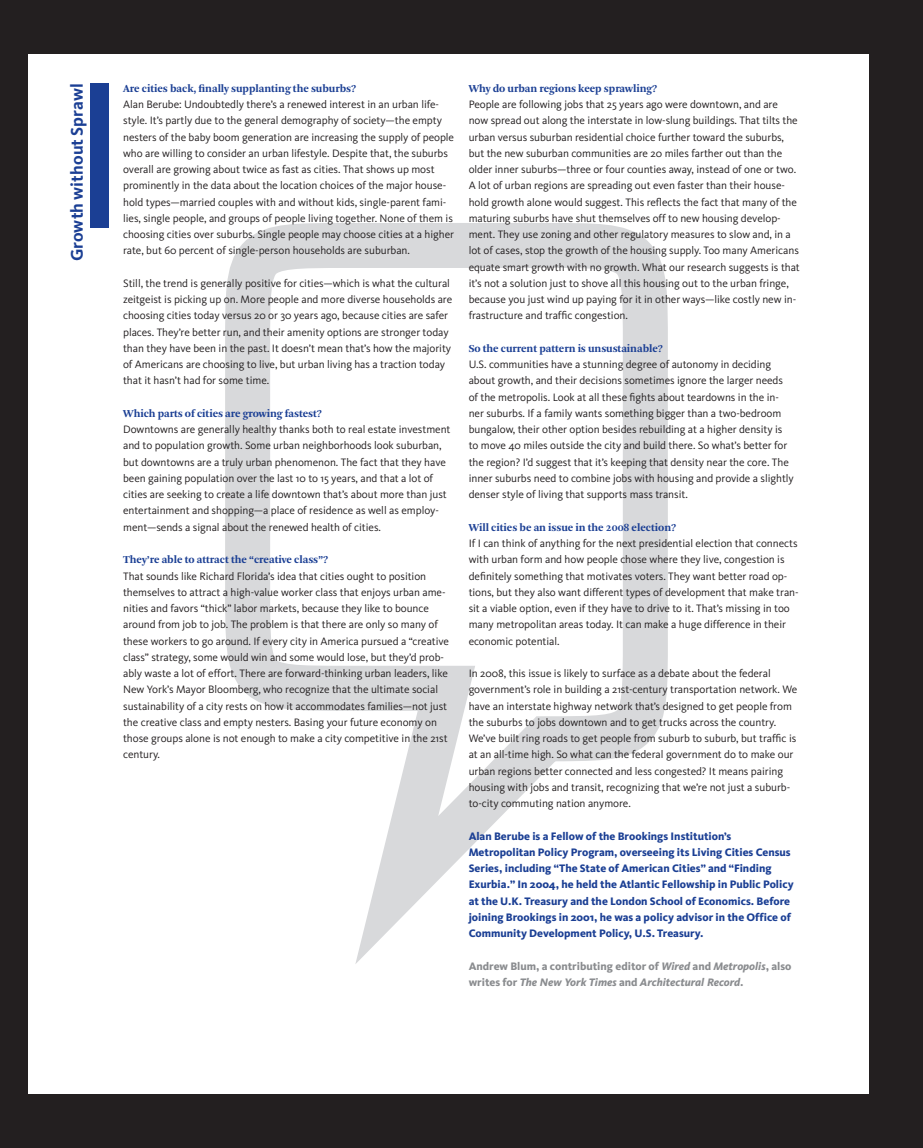
<style>
.page{position:relative;width:923px;height:1148px;background:#fff}
.page>*{position:absolute;margin:0;border:0;box-sizing:border-box;transform-origin:0 0}
.Dialogue_Body_Text{font:700 17.5px "Kievit";color:#1b3f94}
.t1{font:800 11.25px/16.2px "Kievit";color:#1b3f94}
.t2{font:800 11.25px/16.2px "Kievit";color:#8a8c8f}
.Dialogue_Body_Text-2{font:11.12px/16.2px "Kievit";letter-spacing:-.005em;color:#231f20}
.Dialogue_Body_Text-3{font:700 11.12px "Arnhem";letter-spacing:-.005em;color:#1b3f94}
.s1{font-style:italic}
</style>
<div class="page">
<div style="left:0;top:0;width:922px;height:1148px;background:#231f20"></div>
<div style="left:29px;top:54px;width:839px;height:1039px;background:#fff"></div>
<div style="left:90px;top:84px;width:19px;height:144px;background:#1b3f94"></div>
<svg style="left:225px;top:223px;width:443px;height:741px"></svg>
<p class="Dialogue_Body_Text" style="left:67px;top:261px;width:179px;rotate:-90deg">Growth without Sprawl</p>
<p class="Dialogue_Body_Text-3" style="left:123px;top:82px;width:235px">Are cities back, finally supplanting the suburbs?</p>
<p class="Dialogue_Body_Text-2" style="left:123px;top:96px;width:332px">Alan Berube: Undoubtedly there’s a renewed interest in an urban life&shy;style. It’s partly due to the general demography of society—the empty nesters of the baby boom generation are increasing the supply of people who are willing to consider an urban lifestyle. Despite that, the suburbs overall are growing about twice as fast as cities. That shows up most prominently in the data about the location choices of the major house&shy;hold types—married couples with and without kids, single-parent fami&shy;lies, single people, and groups of people living together. None of them is choosing cities over suburbs. Single people may choose cities at a higher rate, but 60 percent of single-person households are suburban.</p>
<p class="Dialogue_Body_Text-2" style="left:123px;top:275px;width:330px">Still, the trend is generally positive for cities—which is what the cultural zeitgeist is picking up on. More people and more diverse households are choosing cities today versus 20 or 30 years ago, because cities are safer places. They’re better run, and their amenity options are stronger today than they have been in the past. It doesn’t mean that’s how the majority of Americans are choosing to live, but urban living has a traction today that it hasn’t had for some time.</p>
<p class="Dialogue_Body_Text-3" style="left:123px;top:407px;width:200px">Which parts of cities are growing fastest?</p>
<p class="Dialogue_Body_Text-2" style="left:123px;top:421px;width:329px">Downtowns are generally healthy thanks both to real estate investment and to population growth. Some urban neighborhoods look suburban, but downtowns are a truly urban phenomenon. The fact that they have been gaining population over the last 10 to 15 years, and that a lot of cities are seeking to create a life downtown that’s about more than just entertainment and shopping—a place of residence as well as employ&shy;ment—sends a signal about the renewed health of cities.</p>
<p class="Dialogue_Body_Text-3" style="left:123px;top:554px;width:207px">They’re able to attract the “creative class”?</p>
<p class="Dialogue_Body_Text-2" style="left:123px;top:568px;width:327px">That sounds like Richard Florida’s idea that cities ought to position themselves to attract a high-value worker class that enjoys urban ame&shy;nities and favors “thick” labor markets, because they like to bounce around from job to job. The problem is that there are only so many of these workers to go around. If every city in America pursued a “creative class” strategy, some would win and some would lose, but they’d prob&shy;ably waste a lot of effort. There are forward-thinking urban leaders, like New York’s Mayor Bloomberg, who recognize that the ultimate social sustainability of a city rests on how it accommodates families—not just the creative class and empty nesters. Basing your future economy on those groups alone is not enough to make a city competitive in the 21st century.</p>
<p class="Dialogue_Body_Text-3" style="left:468px;top:82px;width:190px">Why do urban regions keep sprawling?</p>
<p class="Dialogue_Body_Text-2" style="left:468px;top:96px;width:332px">People are following jobs that 25 years ago were downtown, and are now spread out along the interstate in low-slung buildings. That tilts the urban versus suburban residential choice further toward the suburbs, but the new suburban communities are 20 miles farther out than the older inner suburbs—three or four counties away, instead of one or two.<br>A lot of urban regions are spreading out even faster than their house&shy;hold growth alone would suggest. This reflects the fact that many of the maturing suburbs have shut themselves off to new housing develop&shy;ment. They use zoning and other regulatory measures to slow and, in a lot of cases, stop the growth of the housing supply. Too many Americans equate smart growth with no growth. What our research suggests is that it’s not a solution just to shove all this housing out to the urban fringe, because you just wind up paying for it in other ways—like costly new in&shy;frastructure and traffic congestion.</p>
<p class="Dialogue_Body_Text-3" style="left:468px;top:342px;width:196px">So the current pattern is unsustainable?</p>
<p class="Dialogue_Body_Text-2" style="left:468px;top:356px;width:326px">U.S. communities have a stunning degree of autonomy in deciding about growth, and their decisions sometimes ignore the larger needs of the metropolis. Look at all these fights about teardowns in the in&shy;ner suburbs. If a family wants something bigger than a two-bedroom bungalow, their other option besides rebuilding at a higher density is to move 40 miles outside the city and build there. So what’s better for the region? I’d suggest that it’s keeping that density near the core. The inner suburbs need to combine jobs with housing and provide a slightly denser style of living that supports mass transit.</p>
<p class="Dialogue_Body_Text-3" style="left:468px;top:521px;width:209px">Will cities be an issue in the 2008 election?</p>
<p class="Dialogue_Body_Text-2" style="left:468px;top:535px;width:331px">If I can think of anything for the next presidential election that connects with urban form and how people chose where they live, congestion is definitely something that motivates voters. They want better road op&shy;tions, but they also want different types of development that make tran&shy;sit a viable option, even if they have to drive to it. That’s missing in too many metropolitan areas today. It can make a huge difference in their economic potential.</p>
<p class="Dialogue_Body_Text-2" style="left:468px;top:665px;width:330px">In 2008, this issue is likely to surface as a debate about the federal government’s role in building a 21st-century transportation network. We have an interstate highway network that’s designed to get people from the suburbs to jobs downtown and to get trucks across the country.<br>We’ve built ring roads to get people from suburb to suburb, but traffic is at an all-time high. So what can the federal government do to make our urban regions better connected and less congested? It means pairing housing with jobs and transit, recognizing that we’re not just a suburb&shy;to-city commuting nation anymore.</p>
<p class="t1" style="left:468px;top:827px;width:326px">Alan Berube is a Fellow of the Brookings Institution’s Metropolitan Policy Program, overseeing its Living Cities Census Series, including “The State of American Cities” and “Finding Exurbia.” In 2004, he held the Atlantic Fellowship in Public Policy at the U.K. Treasury and the London School of Economics. Before joining Brookings in 2001, he was a policy advisor in the Office of Community Development Policy, U.S. Treasury.</p>
<p class="t2" style="left:468px;top:957px;width:324px">Andrew Blum, a contributing editor of <span class="s1">Wired</span> and <span class="s1">Metropolis</span>, also writes for <span class="s1">The New York Times</span> and <span class="s1">Architectural Record</span>.</p>
</div>
